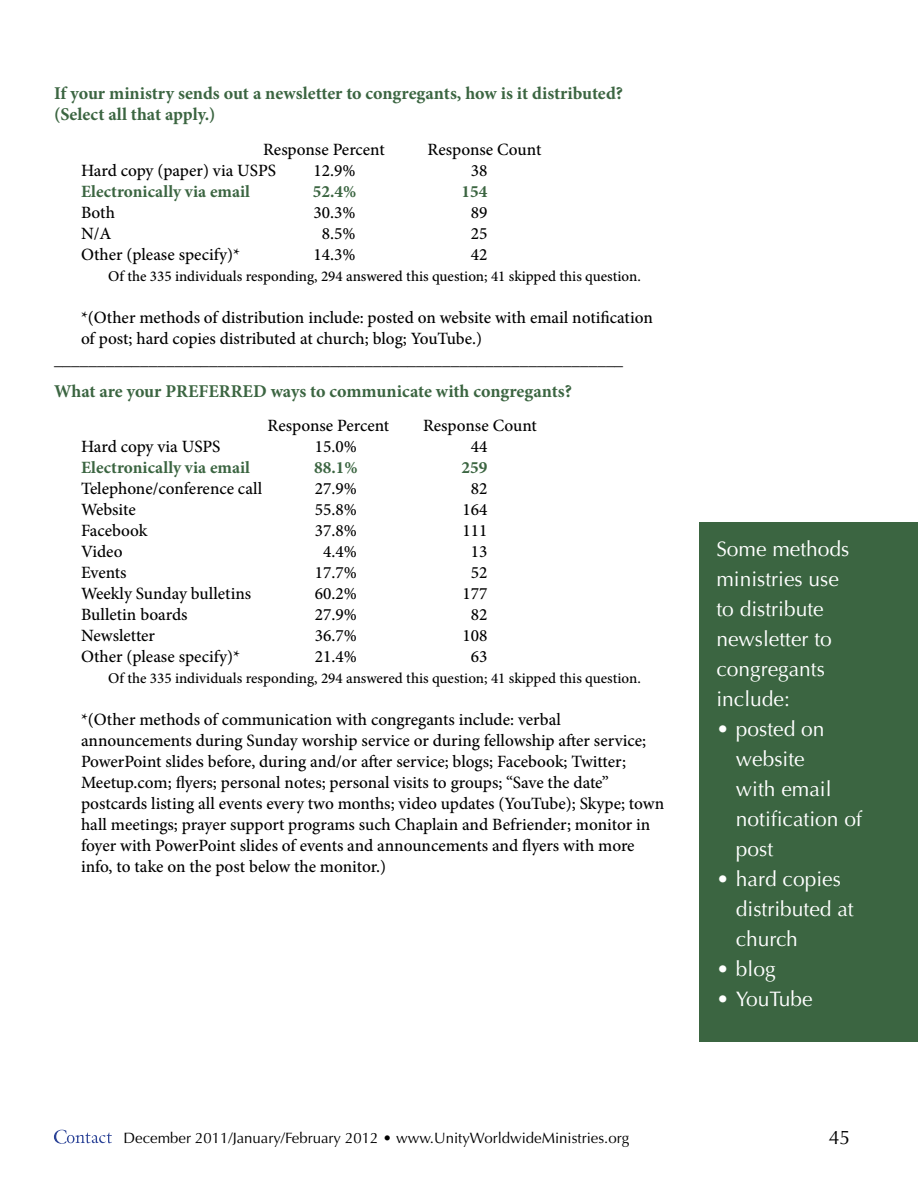
<style>
.page{position:relative;width:918px;height:1188px;background:#fff}
.page>*{position:absolute;margin:0;border:0;box-sizing:border-box;transform-origin:0 0}
.A-_Body{font:21px/30px "Optima LT Std";color:#fff}
.t1{font:19.5px "Optima LT Std";color:#000}
.A-_Body-2{font:700 18px/21px "Minion Pro";color:#3b6541}
.A-_Body-3{font:500 17.25px/21px "Minion Pro";color:#000}
.Questionnaire_Line{font:700 17.25px "Minion Pro";color:#000}
.A-_Body-4{font:700 17.25px "Minion Pro";color:#3b6541}
.A-_Body-5{font:500 15px "Minion Pro";color:#000}
.t2{font:15px "Optima LT Std";color:#000}
</style>
<div class="page">
<div style="left:699px;top:522px;width:219px;height:520px;background:#3b6541"></div>
<svg style="left:54px;top:1130px;width:58px;height:14px"></svg>
<p class="A-_Body-2" style="left:54px;top:83px;width:571px">If your ministry sends out a newsletter to congregants, how is it distributed? (Select all that apply.)</p>
<p class="A-_Body-3" style="left:263px;top:139px;width:123px">Response Percent</p>
<p class="A-_Body-3" style="left:428px;top:139px;width:115px">Response Count</p>
<p class="A-_Body-3" style="left:81px;top:160px;width:197px">Hard copy (paper) via USPS</p>
<p class="A-_Body-3" style="left:313px;top:160px;width:44px">12.9%</p>
<p class="A-_Body-3" style="left:471px;top:160px;width:18px">38</p>
<p class="A-_Body-4" style="left:81px;top:179px;width:171px">Electronically via email</p>
<p class="A-_Body-4" style="left:313px;top:179px;width:45px">52.4%</p>
<p class="A-_Body-4" style="left:462px;top:179px;width:27px">154</p>
<p class="A-_Body-3" style="left:81px;top:202px;width:35px">Both</p>
<p class="A-_Body-3" style="left:313px;top:202px;width:44px">30.3%</p>
<p class="A-_Body-3" style="left:471px;top:202px;width:18px">89</p>
<p class="A-_Body-3" style="left:81px;top:223px;width:32px">N/A</p>
<p class="A-_Body-3" style="left:322px;top:223px;width:35px">8.5%</p>
<p class="A-_Body-3" style="left:471px;top:223px;width:18px">25</p>
<p class="A-_Body-3" style="left:81px;top:244px;width:161px">Other (please specify)*</p>
<p class="A-_Body-3" style="left:313px;top:244px;width:44px">14.3%</p>
<p class="A-_Body-3" style="left:471px;top:244px;width:18px">42</p>
<p class="A-_Body-5" style="left:108px;top:266px;width:534px">Of the 335 individuals responding, 294 answered this question; 41 skipped this question.</p>
<p class="A-_Body-3" style="left:81px;top:307px;width:573px">*(Other methods of distribution include: posted on website with email notification of post; hard copies distributed at church; blog; YouTube.)</p>
<p class="Questionnaire_Line" style="left:54px;top:347px;width:571px">__________________________________________________________________</p>
<p class="A-_Body-2" style="left:54px;top:380px;width:519px">What are your PREFERRED ways to communicate with congregants?</p>
<p class="A-_Body-3" style="left:268px;top:415px;width:123px">Response Percent</p>
<p class="A-_Body-3" style="left:423px;top:415px;width:115px">Response Count</p>
<p class="A-_Body-3" style="left:81px;top:436px;width:141px">Hard copy via USPS</p>
<p class="A-_Body-3" style="left:315px;top:436px;width:44px">15.0%</p>
<p class="A-_Body-3" style="left:471px;top:436px;width:18px">44</p>
<p class="A-_Body-4" style="left:81px;top:455px;width:171px">Electronically via email</p>
<p class="A-_Body-4" style="left:314px;top:455px;width:45px">88.1%</p>
<p class="A-_Body-4" style="left:462px;top:455px;width:27px">259</p>
<p class="A-_Body-3" style="left:81px;top:478px;width:183px">Telephone/conference call</p>
<p class="A-_Body-3" style="left:315px;top:478px;width:44px">27.9%</p>
<p class="A-_Body-3" style="left:471px;top:478px;width:18px">82</p>
<p class="A-_Body-3" style="left:81px;top:499px;width:56px">Website</p>
<p class="A-_Body-3" style="left:315px;top:499px;width:44px">55.8%</p>
<p class="A-_Body-3" style="left:463px;top:499px;width:26px">164</p>
<p class="A-_Body-3" style="left:81px;top:520px;width:68px">Facebook</p>
<p class="A-_Body-3" style="left:315px;top:520px;width:44px">37.8%</p>
<p class="A-_Body-3" style="left:463px;top:520px;width:26px">111</p>
<p class="A-_Body-3" style="left:81px;top:541px;width:43px">Video</p>
<p class="A-_Body-3" style="left:323px;top:541px;width:35px">4.4%</p>
<p class="A-_Body-3" style="left:471px;top:541px;width:18px">13</p>
<p class="A-_Body-3" style="left:81px;top:562px;width:47px">Events</p>
<p class="A-_Body-3" style="left:315px;top:562px;width:44px">17.7%</p>
<p class="A-_Body-3" style="left:471px;top:562px;width:18px">52</p>
<p class="A-_Body-3" style="left:81px;top:583px;width:172px">Weekly Sunday bulletins</p>
<p class="A-_Body-3" style="left:315px;top:583px;width:44px">60.2%</p>
<p class="A-_Body-3" style="left:463px;top:583px;width:26px">177</p>
<p class="A-_Body-3" style="left:81px;top:604px;width:108px">Bulletin boards</p>
<p class="A-_Body-3" style="left:315px;top:604px;width:44px">27.9%</p>
<p class="A-_Body-3" style="left:471px;top:604px;width:18px">82</p>
<p class="A-_Body-3" style="left:81px;top:625px;width:76px">Newsletter</p>
<p class="A-_Body-3" style="left:315px;top:625px;width:44px">36.7%</p>
<p class="A-_Body-3" style="left:463px;top:625px;width:26px">108</p>
<p class="A-_Body-3" style="left:81px;top:646px;width:161px">Other (please specify)*</p>
<p class="A-_Body-3" style="left:315px;top:646px;width:44px">21.4%</p>
<p class="A-_Body-3" style="left:471px;top:646px;width:18px">63</p>
<p class="A-_Body-5" style="left:108px;top:668px;width:534px">Of the 335 individuals responding, 294 answered this question; 41 skipped this question.</p>
<p class="A-_Body-3" style="left:81px;top:709px;width:585px">*(Other methods of communication with congregants include: verbal announcements during Sunday worship service or during fellowship after service; PowerPoint slides before, during and/or after service; blogs; Facebook; Twitter; Meetup.com; flyers; personal notes; personal visits to groups; “Save the date” postcards listing all events every two months; video updates (YouTube); Skype; town hall meetings; prayer support programs such Chaplain and Befriender; monitor in foyer with PowerPoint slides of events and announcements and flyers with more info, to take on the post below the monitor.)</p>
<p class="A-_Body" style="left:716px;top:534px;width:135px">Some methods ministries use to distribute newsletter to congregants include:</p>
<p class="A-_Body" style="left:736px;top:714px;width:128px;text-indent:-20px">• posted on website<br>with email notification of post</p>
<p class="A-_Body" style="left:736px;top:864px;width:119px;text-indent:-20px">• hard copies distributed at church</p>
<p class="A-_Body" style="left:716px;top:954px;width:61px">• blog</p>
<p class="A-_Body" style="left:716px;top:984px;width:98px">• YouTube</p>
<p class="t2" style="left:124px;top:1129px;width:507px">December 2011/January/February 2012 • www.UnityWorldwideMinistries.org</p>
<p class="t1" style="left:829px;top:1126px;width:23px">45</p>
</div>
